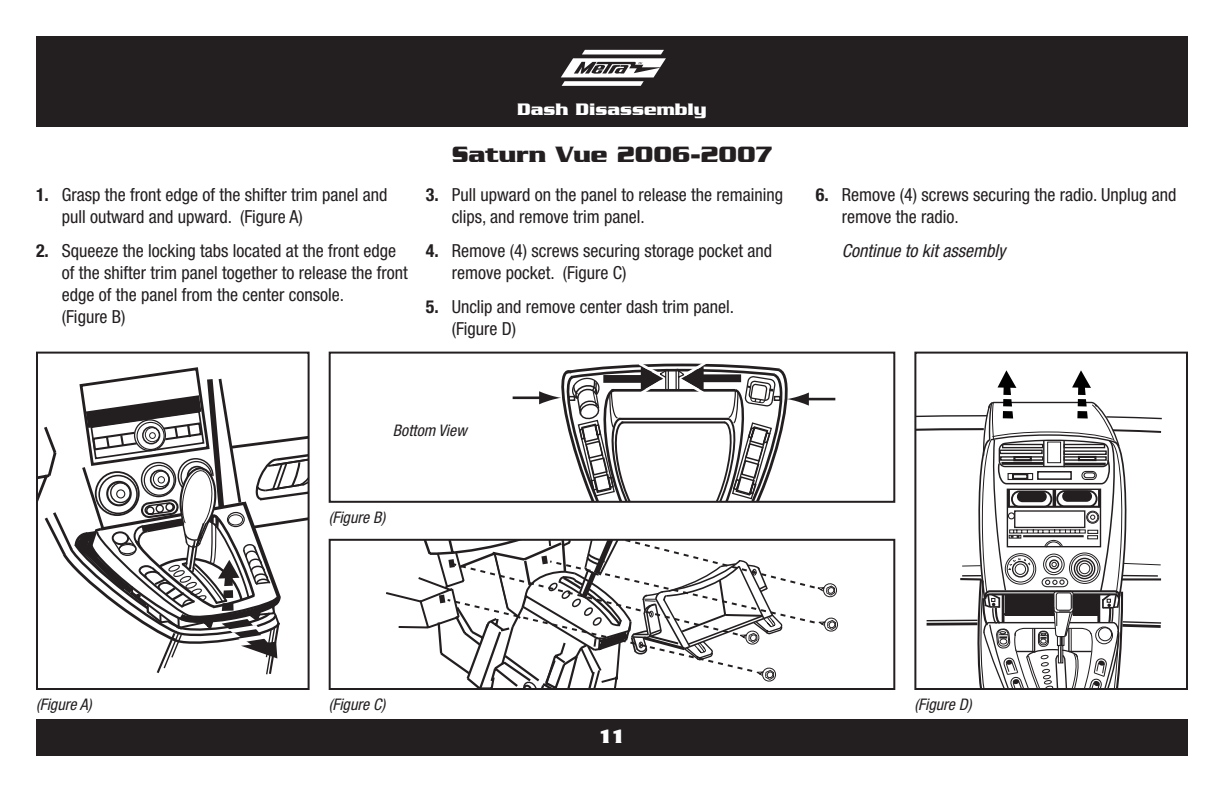
<style>
.page{position:relative;width:1224px;height:792px;background:#fff}
.page>*{position:absolute;margin:0;border:0;box-sizing:border-box;transform-origin:0 0}
.t1{font:700 24px "Serpentine";color:#231f20}
.t2{font:700 20px "Serpentine D";color:#fff}
.t3{font:condensed 18px/22px "Helvetica Neue";color:#231f20}
.t4{font:italic condensed 18px "Helvetica Neue";color:#231f20}
.t5{font:700 18px "Serpentine";color:#fff}
.t6{font:italic condensed 16px "Helvetica Neue";color:#231f20}
.s1{font-weight:700}
</style>
<div class="page">
<div style="left:36px;top:36px;width:1152px;height:91px;background:#231f20"></div>
<svg style="left:561px;top:50px;width:105px;height:36px"></svg>
<div style="left:36px;top:719px;width:1152px;height:37px;background:#231f20"></div>
<svg style="left:39px;top:367px;width:268px;height:307px"></svg>
<div style="left:36px;top:352px;width:274px;height:338px;border:2px solid #231f20"></div>
<svg style="left:917px;top:370px;width:245px;height:317px"></svg>
<div style="left:914px;top:352px;width:274px;height:338px;border:2px solid #231f20"></div>
<svg style="left:818px;top:617px;width:20px;height:15px"></svg>
<svg style="left:817px;top:583px;width:20px;height:15px"></svg>
<svg style="left:386px;top:542px;width:398px;height:145px"></svg>
<div style="left:329px;top:539px;width:566px;height:151px;border:2px solid #231f20"></div>
<hr style="left:513px;top:396px;width:31px;height:3px;background:#231f20">
<hr style="left:804px;top:398px;width:31px;height:2px;background:#231f20">
<svg style="left:539px;top:363px;width:270px;height:137px"></svg>
<div style="left:329px;top:352px;width:566px;height:151px;border:2px solid #231f20"></div>
<p class="t3" style="left:62px;top:184px;width:327px;text-indent:-26px"><span class="s1">1.</span> Grasp the front edge of the shifter trim panel and pull outward and upward. (Figure A)</p>
<p class="t3" style="left:62px;top:240px;width:347px;text-indent:-26px"><span class="s1">2.</span> Squeeze the locking tabs located at the front edge of the shifter trim panel together to release the front edge of the panel from the center console.<br>(Figure B)</p>
<p class="t5" style="left:517px;top:99px;width:191px">Dash Disassembly</p>
<h1 class="t1" style="left:452px;top:141px;width:322px">Saturn Vue 2006-2007</h1>
<p class="t3" style="left:452px;top:184px;width:333px;text-indent:-26px"><span class="s1">3.</span> Pull upward on the panel to release the remaining clips, and remove trim panel.</p>
<p class="t3" style="left:452px;top:240px;width:322px;text-indent:-26px"><span class="s1">4.</span> Remove (4) screws securing storage pocket and remove pocket. (Figure C)</p>
<p class="t3" style="left:452px;top:296px;width:284px;text-indent:-26px"><span class="s1">5.</span> Unclip and remove center dash trim panel. (Figure D)</p>
<p class="t3" style="left:842px;top:184px;width:336px;text-indent:-26px"><span class="s1">6.</span> Remove (4) screws securing the radio. Unplug and remove the radio.</p>
<p class="t4" style="left:842px;top:241px;width:165px">Continue to kit assembly</p>
<p class="t6" style="left:393px;top:421px;width:75px">Bottom View</p>
<p class="t6" style="left:329px;top:508px;width:58px">(Figure B)</p>
<p class="t6" style="left:36px;top:695px;width:57px">(Figure A)</p>
<p class="t6" style="left:329px;top:695px;width:58px">(Figure C)</p>
<p class="t6" style="left:914px;top:695px;width:59px">(Figure D)</p>
<p class="t2" style="left:598px;top:726px;width:30px">11</p>
</div>
